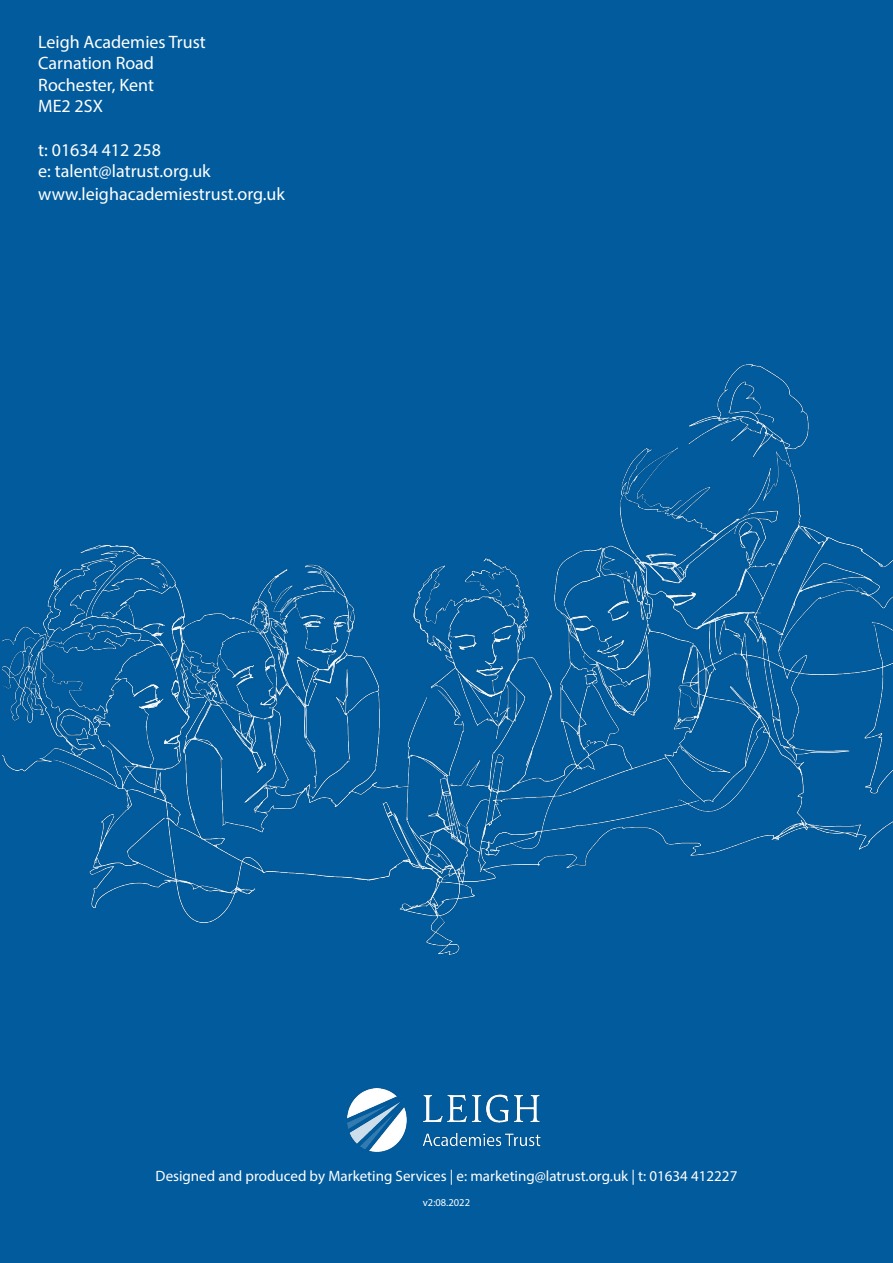
<style>
.page{position:relative;width:893px;height:1263px;background:#015b9d}
.page>*{position:absolute;margin:0;border:0;box-sizing:border-box;transform-origin:0 0}
.t1{font:18px/21.6px "Myriad Pro";color:#fff}
.t2{font:15px "Myriad Pro";color:#fff}
.t3{font:10.5px "Myriad Pro";color:#fff}
</style>
<div class="page">
<img style="left:2px;top:364px;width:891px;height:761px">
<img style="left:348px;top:1089px;width:197px;height:63px">
<p class="t1" style="left:38px;top:30px;width:169px">Leigh Academies Trust<br>Carnation Road<br>Rochester, Kent<br>ME2 2SX</p>
<p class="t1" style="left:38px;top:138px;width:248px;line-height:22.4px">t: 01634 412 258<br>e: talent@latrust.org.uk www.leighacademiestrust.org.uk</p>
<p class="t2" style="left:156px;top:1167px;width:583px">Designed and produced by Marketing Services | e: marketing@latrust.org.uk | t: 01634 412227</p>
<p class="t3" style="left:423px;top:1196px;width:49px">v2:08.2022</p>
</div>
